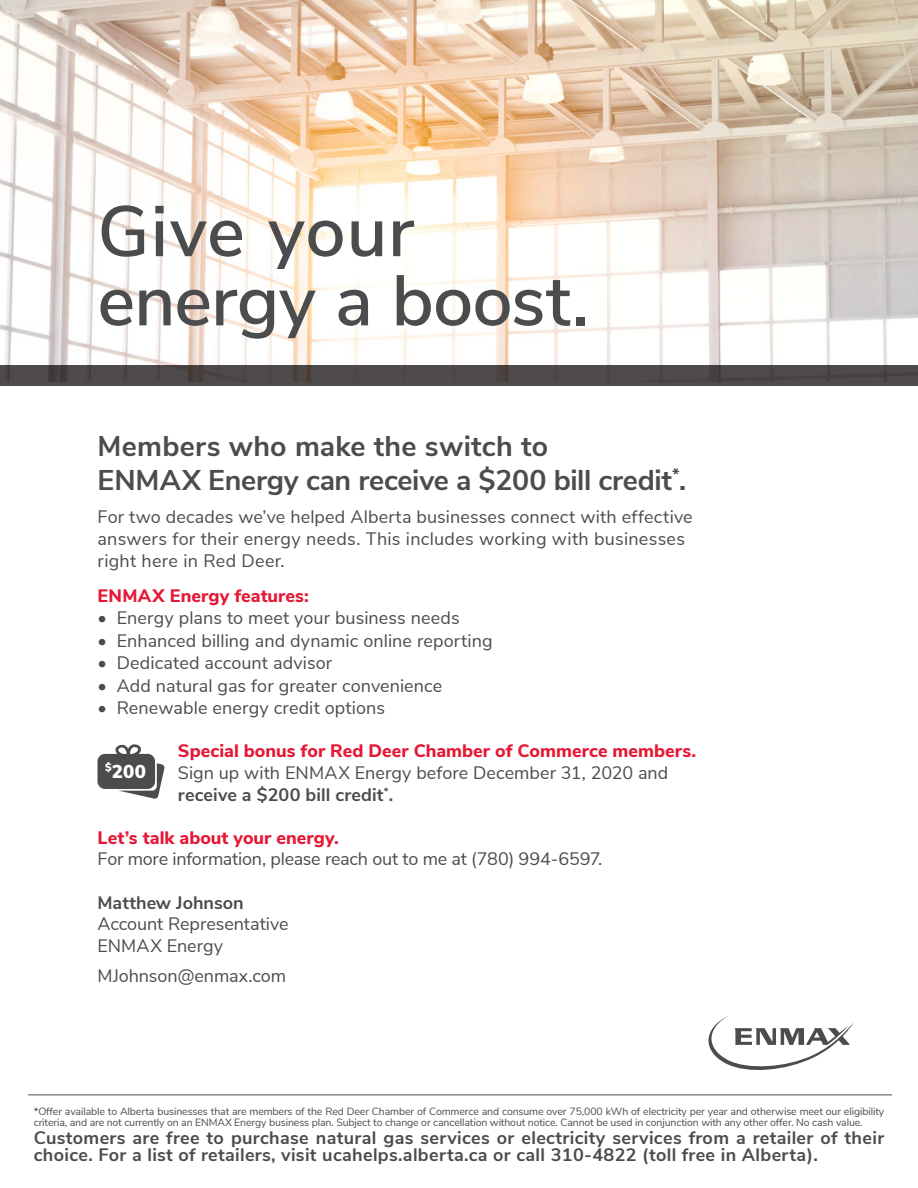
<style>
.page{position:relative;width:918px;height:1188px;background:#fff}
.page>*{position:absolute;margin:0;border:0;box-sizing:border-box;transform-origin:0 0}
.t1{font:600 71.25px "Nunito Sans";letter-spacing:-.005em;color:#4b4c4d}
.t2{font:600 71.25px "Nunito Sans";letter-spacing:.015em;color:#4b4c4d}
.t3{font:700 28.5px "Nunito Sans";color:#4b4c4d}
.t4{font:900 18.6px "Nunito Sans";color:#fff}
.t5{font:18px/21.6px "Nunito Sans";letter-spacing:.005em;color:#4b4c4d}
.t6{font:700 18px/16.5px "Nunito Sans";letter-spacing:.02em;color:#4b4c4d}
.t7{font:800 18px "Nunito Sans";color:#e51836}
.t8{font:18px "Nunito Sans";letter-spacing:-.015em;color:#4b4c4d}
.t9{font:700 18px "Nunito Sans";color:#4b4c4d}
.t10{font:10.5px/10.5px "Nunito Sans";letter-spacing:-.01em;color:#4b4c4d}
.s1{font-weight:700}
</style>
<div class="page">
<img style="left:0;top:0;width:918px;height:366px">
<div style="left:0;top:366px;width:918px;height:20px;background:linear-gradient(to right,#4e494a,#4d494a)"></div>
<svg style="left:708px;top:1016px;width:146px;height:54px"></svg>
<div style="left:97px;top:754px;width:58px;height:35px;background:#4b4c4d;border-radius:7px"></div>
<svg style="left:115px;top:744px;width:50px;height:55px"></svg>
<div style="left:102px;top:759px;width:47px;height:19px;background:#4b4c4d"></div>
<hr style="left:28px;top:1095px;width:864px;height:1px;background:#4b4c4d">
<p class="t2" style="left:98px;top:179px;width:318px">Give your</p>
<p class="t1" style="left:98px;top:249px;width:493px">energy a boost.</p>
<p class="t3" style="left:98px;top:425px;width:452px">Members who make the switch to</p>
<p class="t3" style="left:98px;top:459px;width:590px">ENMAX Energy can receive a $200 bill credit<sup>*</sup>.</p>
<p class="t5" style="left:98px;top:505px;width:597px">For two decades we’ve helped Alberta businesses connect with effective answers for their energy needs. This includes working with businesses right here in Red Deer.</p>
<p class="t7" style="left:98px;top:582px;width:213px">ENMAX Energy features:</p>
<p class="t5" style="left:98px;top:606px;width:364px">• Energy plans to meet your business needs</p>
<p class="t5" style="left:98px;top:629px;width:397px">• Enhanced billing and dynamic online reporting</p>
<p class="t5" style="left:98px;top:651px;width:236px">• Dedicated account advisor</p>
<p class="t5" style="left:98px;top:674px;width:346px">• Add natural gas for greater convenience</p>
<p class="t5" style="left:98px;top:696px;width:289px">• Renewable energy credit options</p>
<p class="t7" style="left:178px;top:738px;width:520px">Special bonus for Red Deer Chamber of Commerce members.</p>
<p class="t5" style="left:178px;top:761px;width:492px">Sign up with ENMAX Energy before December 31, 2020 and <span class="s1">receive a $200 bill credit</span><sup>*</sup><span class="s1">.</span></p>
<p class="t7" style="left:98px;top:824px;width:243px">Let’s talk about your energy.</p>
<p class="t8" style="left:98px;top:846px;width:506px">For more information, please reach out to me at (780) 994-6597.</p>
<p class="t9" style="left:98px;top:889px;width:148px">Matthew Johnson</p>
<p class="t5" style="left:98px;top:912px;width:193px">Account Representative</p>
<p class="t5" style="left:98px;top:934px;width:127px">ENMAX Energy</p>
<p class="t5" style="left:98px;top:964px;width:190px">MJohnson@enmax.com</p>
<p class="t4" style="left:105px;top:757px;width:43px"><sup>$</sup>200</p>
<p class="t10" style="left:34px;top:1106px;width:852px">*Offer available to Alberta businesses that are members of the Red Deer Chamber of Commerce and consume over 75,000 kWh of electricity per year and otherwise meet our eligibility criteria, and are not currently on an ENMAX Energy business plan. Subject to change or cancellation without notice. Cannot be used in conjunction with any other offer. No cash value.</p>
<p class="t6" style="left:34px;top:1129px;width:852px">Customers are free to purchase natural gas services or electricity services from a retailer of their choice. For a list of retailers, visit ucahelps.alberta.ca or call 310-4822 (toll free in Alberta).</p>
</div>
